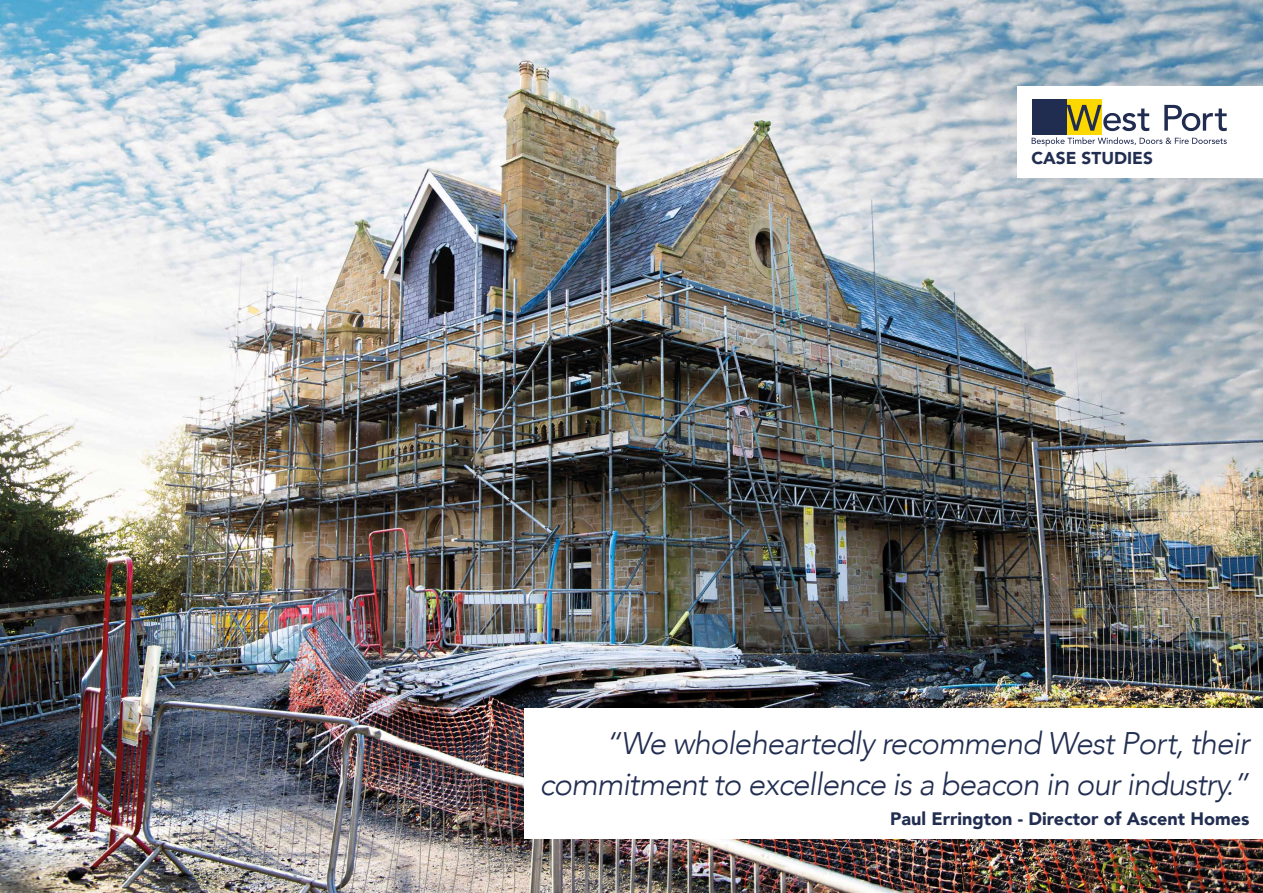
<style>
.page{position:relative;width:1263px;height:893px;background:#fff}
.page>*{position:absolute;margin:0;border:0;box-sizing:border-box;transform-origin:0 0}
.t1{font:italic 300 31.2px/41px "Avenir";letter-spacing:-.03em;color:#222e51;text-align:right}
.t2{font:900 18px "Avenir";color:#222e51}
.t3{font:900 17.1px "Avenir";color:#222e51}
</style>
<div class="page">
<img style="left:0;top:0;width:1263px;height:893px">
<div style="left:1017px;top:86px;width:246px;height:92px;background:#fff"></div>
<svg style="left:1032px;top:137px;width:195px;height:9px"></svg>
<div style="left:1032px;top:99px;width:35px;height:35px;background:#212c51"></div>
<div style="left:1067px;top:99px;width:35px;height:35px;background:#fdd700"></div>
<svg style="left:1067px;top:105px;width:160px;height:26px"></svg>
<div style="left:525px;top:709px;width:738px;height:130px;background:#fff"></div>
<p class="t3" style="left:1031px;top:144px;width:123px">CASE STUDIES</p>
<p class="t1" style="left:539px;top:722px;width:711px">“We wholeheartedly recommend West Port, their commitment to excellence is a beacon in our industry.”</p>
<p class="t2" style="left:890px;top:804px;width:361px">Paul Errington - Director of Ascent Homes</p>
</div>
